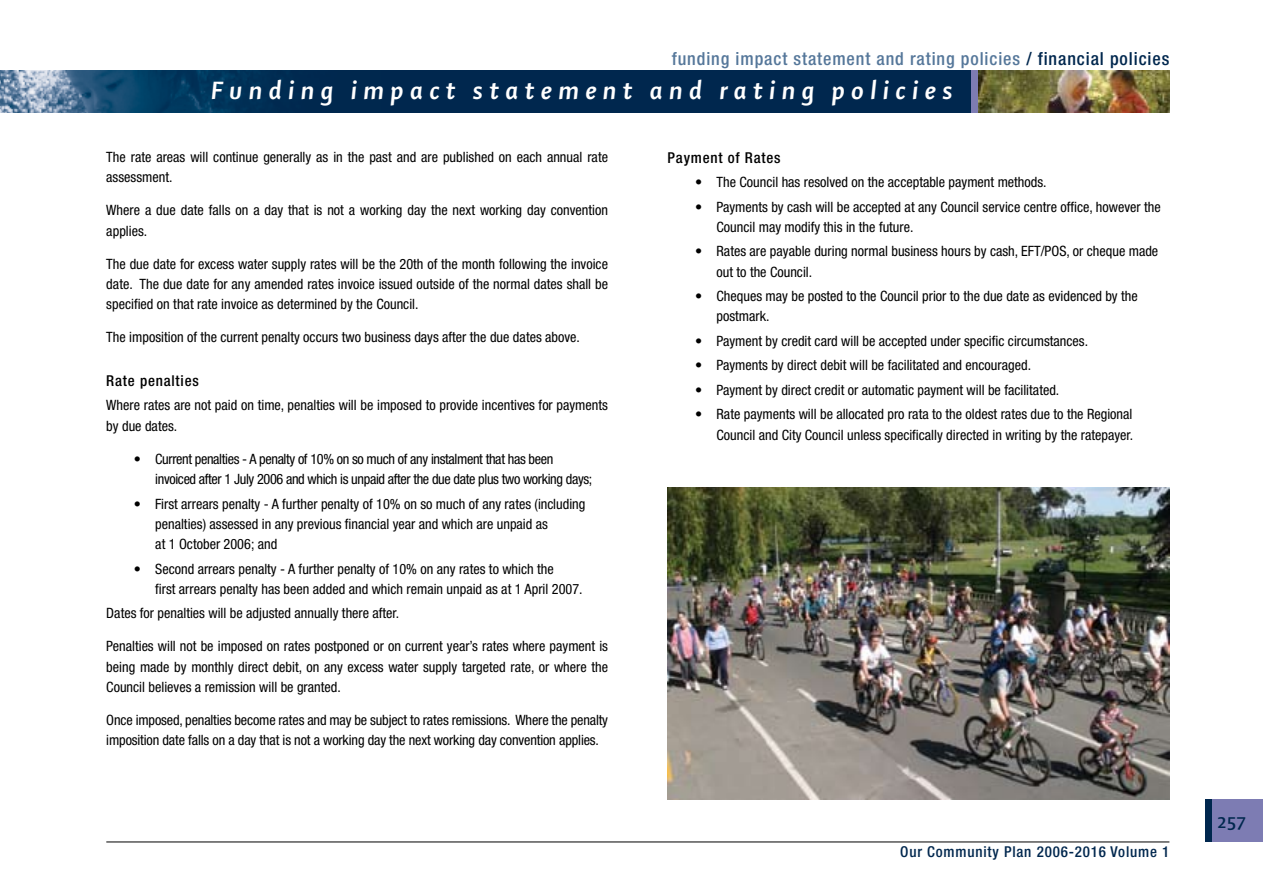
<style>
.page{position:relative;width:1263px;height:893px;background:#fff}
.page>*{position:absolute;margin:0;border:0;box-sizing:border-box;transform-origin:0 0}
.t1{font:27px "Shaker RBI";letter-spacing:.24em;color:#fff}
.t2{font:500 condensed 18px "Helvetica Neue";letter-spacing:.05em;color:#55779a}
.t3{font:18px "Shaker RB";color:#00274e}
.t4{font:500 condensed 15px "Helvetica Neue";letter-spacing:.055em;color:#00274e}
.t5{font:500 condensed 15px "Helvetica Neue";letter-spacing:.055em;color:#000}
.t6{font:condensed 14.25px/20.2px "Helvetica Neue";color:#000}
.t7{font:condensed 14.25px/20.2px "Helvetica Neue";letter-spacing:-.025em;color:#000}
.s1{color:#00274e}
</style>
<div class="page">
<div style="left:1205px;top:799px;width:9px;height:43px;background:#00274e"></div>
<svg style="left:0;top:70px;width:972px;height:43px;background:#0c355b"></svg>
<div style="left:1212px;top:799px;width:51px;height:43px;background:#7d7cb3"></div>
<hr style="left:106px;top:842px;width:1063px;height:1px;background:#000">
<div style="left:972px;top:70px;width:6px;height:43px;background:#7d7cb3"></div>
<img style="left:978px;top:70px;width:191px;height:43px">
<img style="left:668px;top:488px;width:501px;height:311px">
<p class="t2" style="left:672px;top:48px;width:499px">funding impact statement and rating policies <span class="s1">/ financial policies</span></p>
<h1 class="t1" style="left:211px;top:76px;width:743px">Funding impact statement and rating policies</h1>
<p class="t6" style="left:106px;top:147px;width:503px">The rate areas will continue generally as in the past and are published on each annual rate assessment.</p>
<p class="t6" style="left:106px;top:200px;width:503px">Where a due date falls on a day that is not a working day the next working day convention applies.</p>
<p class="t6" style="left:106px;top:253px;width:503px;text-align:justify">The due date for excess water supply rates will be the 20th of the month following the invoice date. The due date for any amended rates invoice issued outside of the normal dates shall be specified on that rate invoice as determined by the Council.</p>
<p class="t6" style="left:106px;top:327px;width:475px">The imposition of the current penalty occurs two business days after the due dates above.</p>
<p class="t5" style="left:106px;top:372px;width:94px">Rate penalties</p>
<p class="t6" style="left:106px;top:395px;width:503px">Where rates are not paid on time, penalties will be imposed to provide incentives for payments by due dates.</p>
<p class="t7" style="left:155px;top:448px;width:439px;text-indent:-21px">• Current penalties - A penalty of 10% on so much of any instalment that has been invoiced after 1 July 2006 and which is unpaid after the due date plus two working days;</p>
<p class="t6" style="left:155px;top:493px;width:432px;text-indent:-21px">• First arrears penalty - A further penalty of 10% on so much of any rates (including penalties) assessed in any previous financial year and which are unpaid as<br>at 1 October 2006; and</p>
<p class="t6" style="left:155px;top:558px;width:429px;text-indent:-21px">• Second arrears penalty - A further penalty of 10% on any rates to which the<br>first arrears penalty has been added and which remain unpaid as at 1 April 2007.</p>
<p class="t6" style="left:106px;top:603px;width:294px">Dates for penalties will be adjusted annually there after.</p>
<p class="t6" style="left:106px;top:636px;width:503px;text-align:justify">Penalties will not be imposed on rates postponed or on current year’s rates where payment is being made by monthly direct debit, on any excess water supply targeted rate, or where the Council believes a remission will be granted.</p>
<p class="t6" style="left:106px;top:709px;width:503px">Once imposed, penalties become rates and may be subject to rates remissions. Where the penalty imposition date falls on a day that is not a working day the next working day convention applies.</p>
<p class="t5" style="left:668px;top:148px;width:115px">Payment of Rates</p>
<p class="t6" style="left:695px;top:172px;width:353px">• The Council has resolved on the acceptable payment methods.</p>
<p class="t6" style="left:716px;top:196px;width:446px;text-indent:-21px">• Payments by cash will be accepted at any Council service centre office, however the<br>Council may modify this in the future.</p>
<p class="t6" style="left:716px;top:241px;width:443px;text-indent:-21px">• Rates are payable during normal business hours by cash, EFT/POS, or cheque made out to the Council.</p>
<p class="t6" style="left:716px;top:286px;width:423px;text-indent:-21px">• Cheques may be posted to the Council prior to the due date as evidenced by the postmark.</p>
<p class="t6" style="left:695px;top:331px;width:394px">• Payment by credit card will be accepted under specific circumstances.</p>
<p class="t6" style="left:695px;top:355px;width:337px">• Payments by direct debit will be facilitated and encouraged.</p>
<p class="t6" style="left:695px;top:380px;width:366px">• Payment by direct credit or automatic payment will be facilitated.</p>
<p class="t6" style="left:695px;top:404px;width:439px;text-align:right">• Rate payments will be allocated pro rata to the oldest rates due to the Regional<br>Council and City Council unless specifically directed in writing by the ratepayer.</p>
<p class="t4" style="left:900px;top:842px;width:271px">Our Community Plan 2006-2016 Volume 1</p>
<p class="t3" style="left:1217px;top:812px;width:30px">257</p>
</div>
